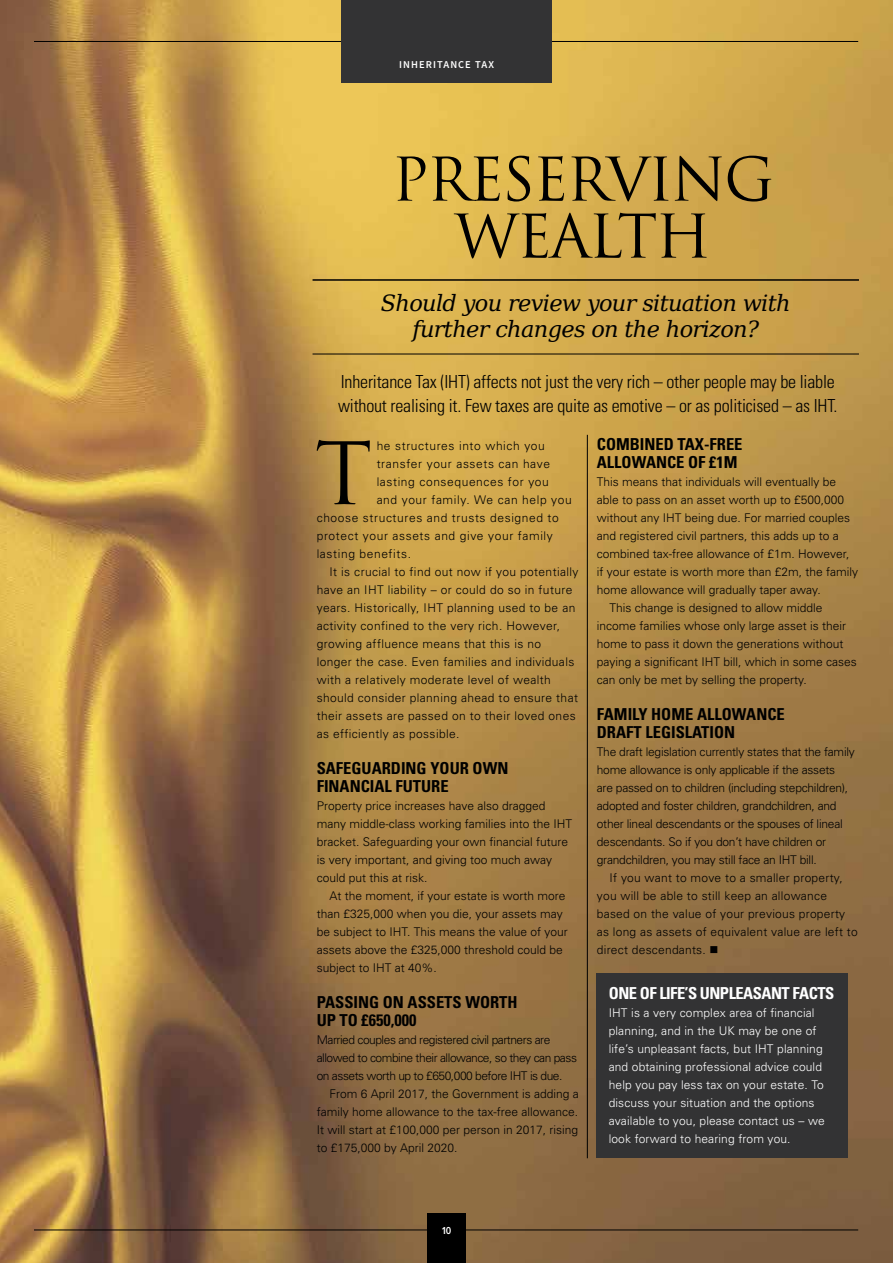
<style>
.page{position:relative;width:893px;height:1263px;background:#fff}
.page>*{position:absolute;margin:0;border:0;box-sizing:border-box;transform-origin:0 0}
.t1{font:83.7px "Trajan";color:#000}
.t2{font:58.5px/57px "Trajan";letter-spacing:-.04em;color:#000;text-align:center}
.t3{font:italic 22.5px/25.5px "DejaVu Serif";letter-spacing:-.03em;color:#000;text-align:center}
.t4{font:300 condensed 18px/24px "Univers";letter-spacing:-.01em;color:#000}
.t5{font:700 condensed 16.5px/18px "Univers";color:#000}
.t6{font:700 condensed 16.5px "Univers";letter-spacing:-.03em;color:#fff}
.t7{font:300 12px/18px "Univers";color:#000}
.t8{font:300 12px "Univers";letter-spacing:.03em;color:#000}
.t9{font:300 12px/18px "Univers";letter-spacing:-.02em;color:#000}
.t10{font:300 12px/18px "Univers";letter-spacing:.01em;color:#fff}
.t11{font:300 12px "Univers";letter-spacing:.05em;color:#000}
.t12{font:300 12px/18px "Univers";letter-spacing:.02em;color:#000}
.t13{font:300 12px/18px "Univers";letter-spacing:-.04em;color:#000}
.t14{font:600 10.5px "Source Sans Pro";letter-spacing:.1em;color:#fff}
.t15{font:600 10.5px "Proxima Nova Cond";color:#fff}
</style>
<div class="page">
<img style="left:0;top:0;width:893px;height:1263px">
<hr style="left:34px;top:41px;width:824px;height:1px;background:#000">
<hr style="left:34px;top:1229px;width:824px;height:1px;background:#000">
<div style="left:427px;top:1213px;width:39px;height:50px;background:#000"></div>
<div style="left:341px;top:0;width:211px;height:82px;background:#333334"></div>
<hr style="left:587px;top:435px;width:1px;height:723px;background:#000">
<hr style="left:313px;top:279px;width:546px;height:2px;background:#000">
<hr style="left:313px;top:354px;width:546px;height:1px;background:#000">
<div style="left:596px;top:974px;width:251px;height:184px;background:#333334"></div>
<p class="t14" style="left:399px;top:58px;width:96px">INHERITANCE TAX</p>
<h2 class="t2" style="left:391px;top:151px;width:384px">PRESERVING<br>WEALTH</h2>
<h3 class="t3" style="left:381px;top:289px;width:411px">Should you review your situation with further changes on the horizon?</h3>
<h3 class="t4" style="left:338px;top:369px;width:501px">Inheritance Tax (IHT) affects not just the very rich – other people may be liable without realising it. Few taxes are quite as emotive – or as politicised – as IHT.</h3>
<h1 class="t1" style="left:315px;top:423px;width:59px">T</h1>
<p class="t11" style="left:377px;top:439px;width:170px">he structures into which you</p>
<p class="t11" style="left:377px;top:457px;width:175px">transfer your assets can have</p>
<p class="t11" style="left:377px;top:475px;width:174px">lasting consequences for you</p>
<p class="t11" style="left:377px;top:493px;width:197px">and your family. We can help you</p>
<p class="t11" style="left:317px;top:511px;width:244px">choose structures and trusts designed to</p>
<p class="t11" style="left:317px;top:529px;width:238px">protect your assets and give your family</p>
<p class="t11" style="left:317px;top:547px;width:96px">lasting benefits.</p>
<p class="t8" style="left:329px;top:565px;width:250px">It is crucial to find out now if you potentially</p>
<p class="t8" style="left:317px;top:583px;width:257px">have an IHT liability – or could do so in future</p>
<p class="t8" style="left:317px;top:601px;width:260px">years. Historically, IHT planning used to be an</p>
<p class="t8" style="left:317px;top:619px;width:245px">activity confined to the very rich. However,</p>
<p class="t8" style="left:317px;top:637px;width:226px">growing affluence means that this is no</p>
<p class="t8" style="left:317px;top:655px;width:259px">longer the case. Even families and individuals</p>
<p class="t8" style="left:317px;top:673px;width:236px">with a relatively moderate level of wealth</p>
<p class="t8" style="left:317px;top:691px;width:263px">should consider planning ahead to ensure that</p>
<p class="t8" style="left:317px;top:709px;width:260px">their assets are passed on to their loved ones</p>
<p class="t8" style="left:317px;top:727px;width:144px">as efficiently as possible.</p>
<h3 class="t5" style="left:317px;top:759px;width:193px">SAFEGUARDING YOUR OWN<br>FINANCIAL FUTURE</h3>
<p class="t7" style="left:317px;top:796px;width:257px">Property price increases have also dragged many middle-class working families into the IHT bracket. Safeguarding your own financial future is very important, and giving too much away could put this at risk.</p>
<p class="t7" style="left:317px;top:886px;width:252px;text-indent:13px">At the moment, if your estate is worth more than £325,000 when you die, your assets may be subject to IHT. This means the value of your assets above the £325,000 threshold could be subject to IHT at 40%.</p>
<h3 class="t5" style="left:317px;top:993px;width:202px">PASSING ON ASSETS WORTH<br>UP TO £650,000</h3>
<p class="t13" style="left:317px;top:1030px;width:262px">Married couples and registered civil partners are allowed to combine their allowance, so they can pass on assets worth up to £650,000 before IHT is due.</p>
<p class="t7" style="left:317px;top:1084px;width:264px;text-align:justify;text-indent:13px">From 6 April 2017, the Government is adding a family home allowance to the tax-free allowance.<br>It will start at £100,000 per person in 2017, rising to £175,000 by April 2020.</p>
<h3 class="t5" style="left:597px;top:435px;width:147px">COMBINED TAX-FREE<br>ALLOWANCE OF £1M</h3>
<p class="t7" style="left:597px;top:472px;width:241px">This means that individuals will eventually be</p>
<p class="t7" style="left:597px;top:490px;width:249px">able to pass on an asset worth up to £500,000</p>
<p class="t7" style="left:597px;top:508px;width:255px">without any IHT being due. For married couples</p>
<p class="t7" style="left:597px;top:526px;width:244px">and registered civil partners, this adds up to a</p>
<p class="t7" style="left:597px;top:544px;width:254px">combined tax-free allowance of £1m. However,</p>
<p class="t7" style="left:597px;top:562px;width:263px">if your estate is worth more than £2m, the family</p>
<p class="t7" style="left:597px;top:580px;width:226px">home allowance will gradually taper away.</p>
<p class="t7" style="left:610px;top:598px;width:214px">This change is designed to allow middle</p>
<p class="t7" style="left:597px;top:616px;width:251px">income families whose only large asset is their</p>
<p class="t7" style="left:597px;top:634px;width:248px">home to pass it down the generations without</p>
<p class="t7" style="left:597px;top:652px;width:262px">paying a significant IHT bill, which in some cases</p>
<p class="t7" style="left:597px;top:670px;width:212px">can only be met by selling the property.</p>
<h3 class="t5" style="left:597px;top:705px;width:189px">FAMILY HOME ALLOWANCE<br>DRAFT LEGISLATION</h3>
<p class="t9" style="left:597px;top:742px;width:259px">The draft legislation currently states that the family home allowance is only applicable if the assets<br>are passed on to children (including stepchildren), adopted and foster children, grandchildren, and other lineal descendants or the spouses of lineal descendants. So if you don’t have children or grandchildren, you may still face an IHT bill.</p>
<p class="t12" style="left:597px;top:868px;width:262px;text-indent:13px">If you want to move to a smaller property, you will be able to still keep an allowance based on the value of your previous property as long as assets of equivalent value are left to direct descendants. ■</p>
<h3 class="t6" style="left:609px;top:983px;width:227px">ONE OF LIFE’S UNPLEASANT FACTS</h3>
<p class="t10" style="left:609px;top:1003px;width:218px">IHT is a very complex area of financial planning, and in the UK may be one of life’s unpleasant facts, but IHT planning and obtaining professional advice could help you pay less tax on your estate. To discuss your situation and the options available to you, please contact us – we look forward to hearing from you.</p>
<p class="t15" style="left:442px;top:1225px;width:11px">10</p>
</div>
